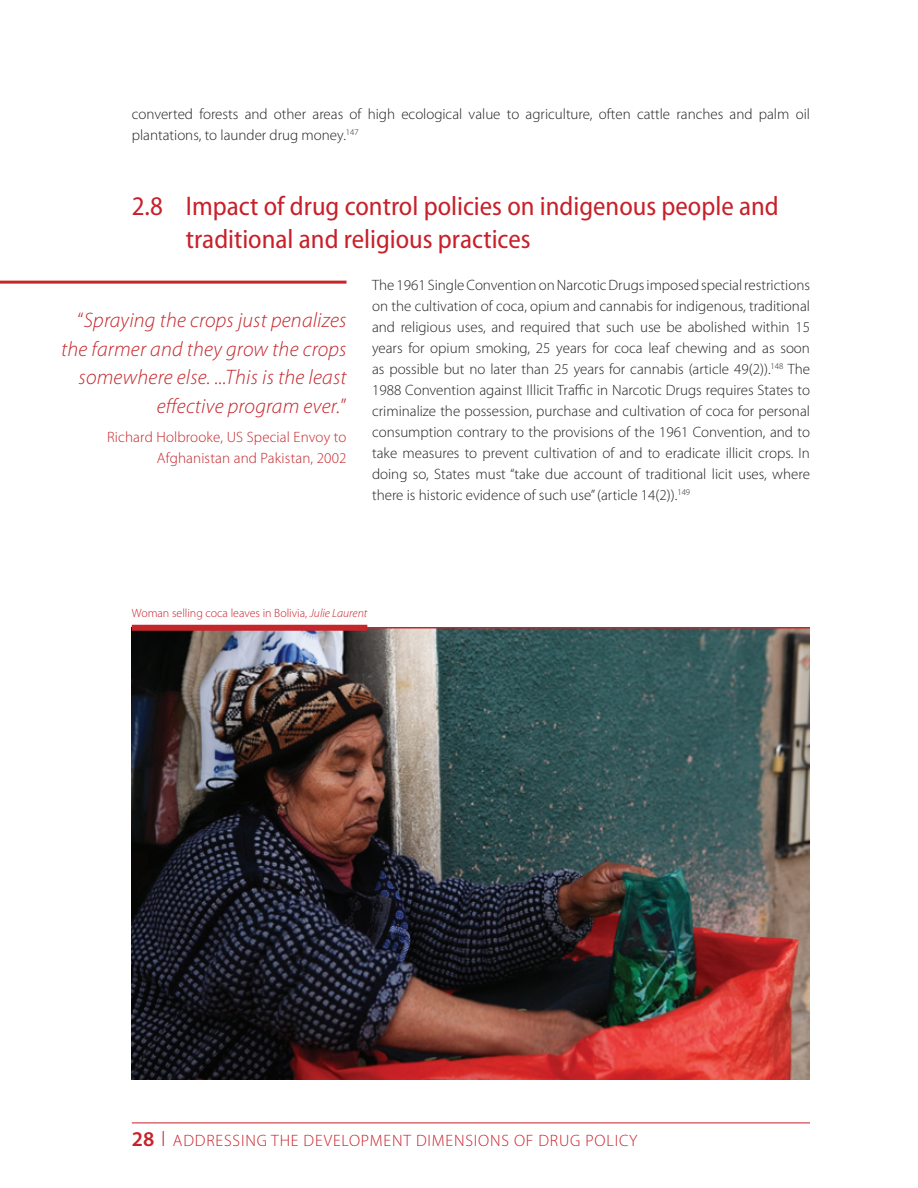
<style>
.page{position:relative;width:918px;height:1188px;background:#fff}
.page>*{position:absolute;margin:0;border:0;box-sizing:border-box;transform-origin:0 0}
.t1{font:semi-condensed 27px/33px "Myriad Pro";color:#c8202a}
.t2{font:italic 300 21px/28.5px "Myriad Pro";letter-spacing:.01em;color:#c4262c;text-align:right}
.t3{font:300 16.5px "Myriad Pro";letter-spacing:.05em;color:#c8202a}
.t4{font:300 15px/21px "Myriad Pro";color:#231f20}
.t5{font:300 15px/21px "Myriad Pro";letter-spacing:.01em;color:#c4262c;text-align:right}
.t6{font:300 12px "Myriad Pro";color:#c8202a}
.s1{font-style:normal}
.s2{font-style:italic}
.s3{font-weight:600;font-size:21px}
.s4{font-size:21px}
</style>
<div class="page">
<hr style="left:132px;top:1123px;width:678px;height:1px;background:#c8202a">
<img style="left:132px;top:628px;width:678px;height:452px">
<div style="left:132px;top:625px;width:235px;height:6px;background:#c4262c"></div>
<hr style="left:133px;top:627px;width:677px;height:1px;background:#c4262c">
<hr style="left:0;top:281px;width:347px;height:3px;background:#c4262c">
<p class="t4" style="left:132px;top:105px;width:680px">converted forests and other areas of high ecological value to agriculture, often cattle ranches and palm oil plantations, to launder drug money.<sup>147</sup></p>
<h1 class="t1" style="left:186px;top:192px;width:595px;text-indent:-54px">2.8 Impact of drug control policies on indigenous people and traditional and religious practices</h1>
<p class="t4" style="left:372px;top:276px;width:439px;text-align:justify">The 1961 Single Convention on Narcotic Drugs imposed special restrictions on the cultivation of coca, opium and cannabis for indigenous, traditional and religious uses, and required that such use be abolished within 15 years for opium smoking, 25 years for coca leaf chewing and as soon as possible but no later than 25 years for cannabis (article 49(2)).<sup>148</sup> The 1988 Convention against Illicit Traffic in Narcotic Drugs requires States to criminalize the possession, purchase and cultivation of coca for personal consumption contrary to the provisions of the 1961 Convention, and to take measures to prevent cultivation of and to eradicate illicit crops. In doing so, States must “take due account of traditional licit uses, where there is historic evidence of such use” (article 14(2)).<sup>149</sup></p>
<h2 class="t2" style="left:61px;top:307px;width:287px"><span class="s1">“</span>Spraying the crops just penalizes the farmer and they grow the crops somewhere else. ...This is the least effective program ever.<span class="s1">”</span></h2>
<p class="t5" style="left:107px;top:428px;width:241px">Richard Holbrooke, US Special Envoy to<br>Afghanistan and Pakistan, 2002</p>
<p class="t6" style="left:132px;top:608px;width:237px">Woman selling coca leaves in Bolivia, <span class="s2">Julie Laurent</span></p>
<p class="t3" style="left:132px;top:1134px;width:507px"><span class="s3">28</span> <span class="s4">l</span> ADDRESSING THE DEVELOPMENT DIMENSIONS OF DRUG POLICY</p>
</div>
